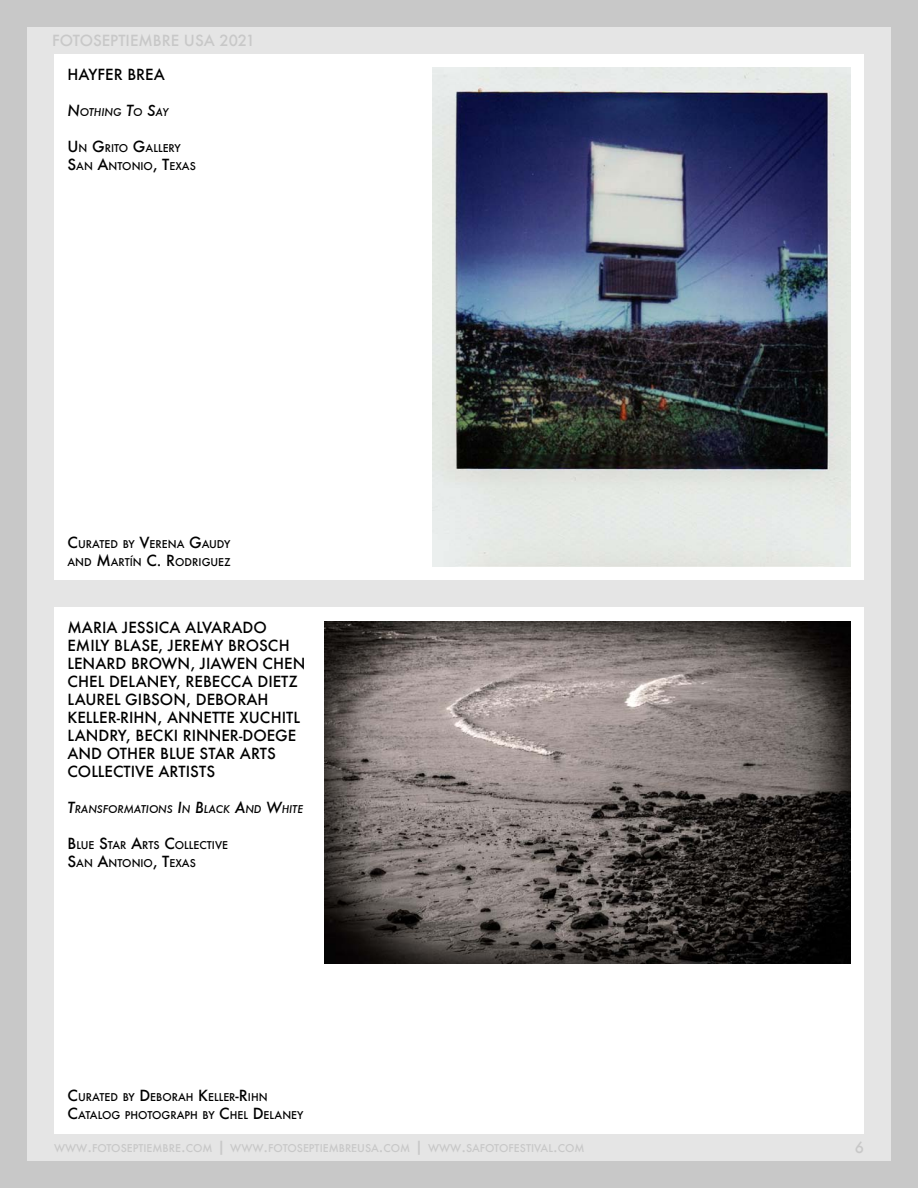
<style>
.page{position:relative;width:918px;height:1188px;background:#c8c8c8}
.page>*{position:absolute;margin:0;border:0;box-sizing:border-box;transform-origin:0 0}
.t1{font:500 15px/18px "Futura";color:#000}
.t2{font:500 15px "Futura";color:#c8c8c8}
.t3{font:500 15px "Futura";color:#c8c8c8}
.t4{font:500 10.5px/18px "Futura";color:#000}
.t5{font:500 10.5px "Futura";color:#c8c8c8}
.t6{font:italic 500 10.5px "Futura";color:#000}
.s1{font-size:15px}
</style>
<div class="page">
<div style="left:27px;top:27px;width:864px;height:1134px;background:#e5e5e5"></div>
<div style="left:54px;top:54px;width:810px;height:1080px;background:#fff"></div>
<div style="left:27px;top:580px;width:864px;height:28px;background:#e5e5e5"></div>
<img style="left:432px;top:68px;width:418px;height:499px">
<img style="left:324px;top:621px;width:527px;height:342px">
<p class="t2" style="left:52px;top:30px;width:205px">FOTOSEPTIEMBRE USA 2021</p>
<p class="t1" style="left:68px;top:65px;width:99px">HAYFER BREA</p>
<p class="t6" style="left:68px;top:105px;width:102px"><span class="s1">N</span>OTHING <span class="s1">T</span>O <span class="s1">S</span>AY</p>
<p class="t4" style="left:68px;top:139px;width:85px"><span class="s1">U</span>N <span class="s1">G</span>RITO <span class="s1">G</span>ALLE</p>
<p class="t4" style="left:169px;top:139px;width:14px">RY</p>
<p class="t4" style="left:68px;top:157px;width:50px"><span class="s1">S</span>AN <span class="s1">A</span>NTONIO</p>
<p class="t4" style="left:153px;top:157px;width:24px"><span class="s1">, T</span>EXAS</p>
<p class="t4" style="left:68px;top:535px;width:164px;text-indent:122px"><span class="s1">G</span>AU DY<br>AN D <span class="s1">M</span>ARTÍN <span class="s1">C. R</span>ODRIGUE</p>
<p class="t4" style="left:68px;top:535px;width:103px"><span class="s1">C</span>URATED BY <span class="s1">V</span>ERENA</p>
<p class="t4" style="left:224px;top:553px;width:8px">Z</p>
<p class="t1" style="left:68px;top:619px;width:239px">MARIA JESSICA ALVARADO<br>EMILY BLASE, JEREMY BROSCH<br>LENARD BROWN, JIAWEN CHEN<br>CHEL DELANEY, REBECCA DIETZ<br>LAUREL GIBSON, DEBORAH<br>KELLER-RIHN, ANNETTE XUCHITL<br>LANDRY, BECKI RINNER-DOEGE<br>AND OTHER BLUE STAR ARTS<br>COLLECTIVE ARTISTS</p>
<p class="t6" style="left:68px;top:802px;width:237px"><span class="s1">T</span>RANSFORMATIONS <span class="s1">I</span>N <span class="s1">B</span>LACK <span class="s1">A</span>ND <span class="s1">W</span>HITE</p>
<p class="t4" style="left:68px;top:836px;width:114px"><span class="s1">B</span>LUE <span class="s1">S</span>TAR <span class="s1">A</span>RTS <span class="s1">C</span>OLLECTI</p>
<p class="t4" style="left:215px;top:836px;width:13px">VE</p>
<p class="t4" style="left:68px;top:854px;width:50px"><span class="s1">S</span>AN <span class="s1">A</span>NTONIO</p>
<p class="t4" style="left:153px;top:854px;width:24px"><span class="s1">, T</span>EXAS</p>
<p class="t4" style="left:68px;top:1088px;width:91px"><span class="s1">C</span>URATED BY <span class="s1">D</span>EBO</p>
<p class="t4" style="left:172px;top:1088px;width:43px">RAH <span class="s1">K</span>ELLE</p>
<p class="t4" style="left:229px;top:1088px;width:26px">R<span class="s1">-R</span> IHN</p>
<p class="t4" style="left:68px;top:1106px;width:19px"><span class="s1">C</span>ATALOG</p>
<p class="t4" style="left:125px;top:1106px;width:9px">PHOTOG</p>
<p class="t4" style="left:170px;top:1106px;width:15px">RAPH</p>
<p class="t4" style="left:203px;top:1106px;width:69px">BY <span class="s1">C</span>HEL <span class="s1">D</span>ELANE</p>
<p class="t4" style="left:297px;top:1106px;width:8px">Y</p>
<p class="t5" style="left:54px;top:1140px;width:45px">WWW<span class="s1">.</span>FOTOSEPTIE</p>
<p class="t5" style="left:152px;top:1140px;width:123px">MBRE<span class="s1">.</span>COM <span class="s1">|</span> WWW<span class="s1">.</span>FOTOSEPTIE</p>
<p class="t5" style="left:329px;top:1140px;width:31px">MBREUSA</p>
<p class="t5" style="left:379px;top:1140px;width:95px"><span class="s1">.</span>COM <span class="s1">|</span> WWW<span class="s1">.</span>SAFOTOFESTI</p>
<p class="t5" style="left:534px;top:1140px;width:52px">VAL<span class="s1">.</span>COM</p>
<p class="t3" style="left:855px;top:1137px;width:11px">6</p>
</div>
